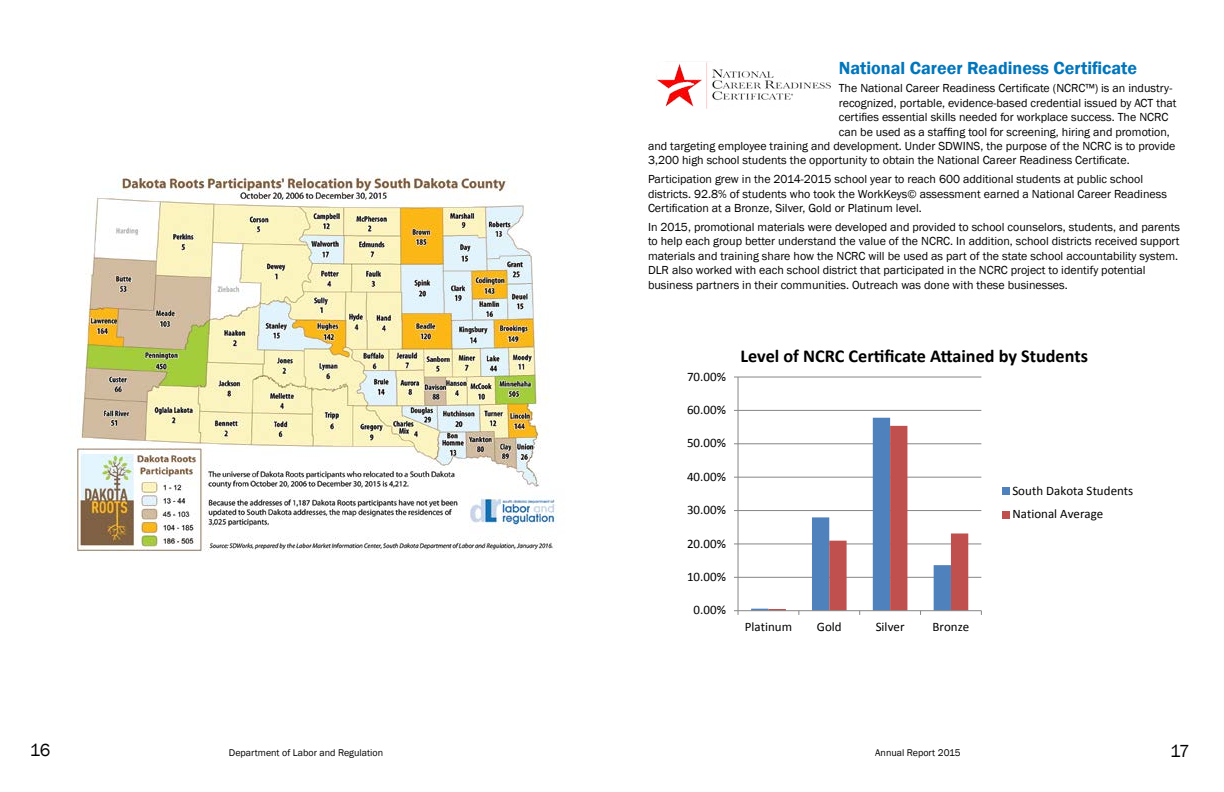
<style>
.page{position:relative;width:1224px;height:792px;background:#fff}
.page>*{position:absolute;margin:0;border:0;box-sizing:border-box;transform-origin:0 0}
.t1{font:700 18.2px "Calibri";color:#000}
.t2{font:600 18px "Franklin Gothic";color:#0076bc}
.t3{font:18px "Franklin Gothic";color:#000}
.t4{font:12.9px/23.5px "Calibri";color:#000}
.t5{font:12px/14.4px "Franklin Gothic";color:#000}
.t6{font:10px "Franklin Gothic";color:#000}
</style>
<div class="page">
<svg style="left:734px;top:376px;width:276px;height:239px"></svg>
<img style="left:77px;top:175px;width:480px;height:377px">
<img style="left:656px;top:61px;width:175px;height:48px">
<h2 class="t2" style="left:839px;top:56px;width:300px">National Career Readiness Certificate</h2>
<p class="t5" style="left:839px;top:81px;width:335px">The National Career Readiness Certificate (NCRC™) is an industry-</p>
<p class="t5" style="left:839px;top:96px;width:339px">recognized, portable, evidence-based credential issued by ACT that</p>
<p class="t5" style="left:839px;top:110px;width:331px">certifies essential skills needed for workplace success. The NCRC</p>
<p class="t5" style="left:839px;top:125px;width:333px">can be used as a staffing tool for screening, hiring and promotion,</p>
<p class="t5" style="left:648px;top:139px;width:529px">and targeting employee training and development. Under SDWINS, the purpose of the NCRC is to provide</p>
<p class="t5" style="left:648px;top:153px;width:483px">3,200 high school students the opportunity to obtain the National Career Readiness Certificate.</p>
<p class="t5" style="left:648px;top:172px;width:520px">Participation grew in the 2014-2015 school year to reach 600 additional students at public school districts. 92.8% of students who took the WorkKeys© assessment earned a National Career Readiness<br>Certification at a Bronze, Silver, Gold or Platinum level.</p>
<p class="t5" style="left:648px;top:220px;width:534px">In 2015, promotional materials were developed and provided to school counselors, students, and parents to help each group better understand the value of the NCRC. In addition, school districts received support materials and training share how the NCRC will be used as part of the state school accountability system.<br>DLR also worked with each school district that participated in the NCRC project to identify potential business partners in their communities. Outreach was done with these businesses.</p>
<p class="t4" style="left:687px;top:365px;width:40px">70.00%</p>
<p class="t4" style="left:687px;top:398px;width:40px">60.00%</p>
<p class="t4" style="left:687px;top:431px;width:40px">50.00%</p>
<p class="t4" style="left:687px;top:465px;width:40px">40.00%</p>
<p class="t4" style="left:687px;top:498px;width:40px">30.00%</p>
<p class="t4" style="left:687px;top:532px;width:40px">20.00%</p>
<p class="t4" style="left:687px;top:565px;width:40px">10.00%</p>
<p class="t4" style="left:694px;top:598px;width:34px">0.00%</p>
<h1 class="t1" style="left:741px;top:344px;width:349px">Level of NCRC Certificate Attained by Students</h1>
<p class="t4" style="left:745px;top:615px;width:49px">Platinum</p>
<p class="t4" style="left:817px;top:615px;width:26px">Gold</p>
<p class="t4" style="left:876px;top:615px;width:30px">Silver</p>
<p class="t4" style="left:933px;top:615px;width:38px">Bronze</p>
<p class="t4" style="left:1012px;top:479px;width:122px">South Dakota Students<br>National Average</p>
<h2 class="t3" style="left:30px;top:739px;width:22px">16</h2>
<p class="t6" style="left:229px;top:746px;width:156px">Department of Labor and Regulation</p>
<p class="t6" style="left:875px;top:746px;width:87px">Annual Report 2015</p>
<h2 class="t3" style="left:1170px;top:740px;width:21px">17</h2>
</div>
